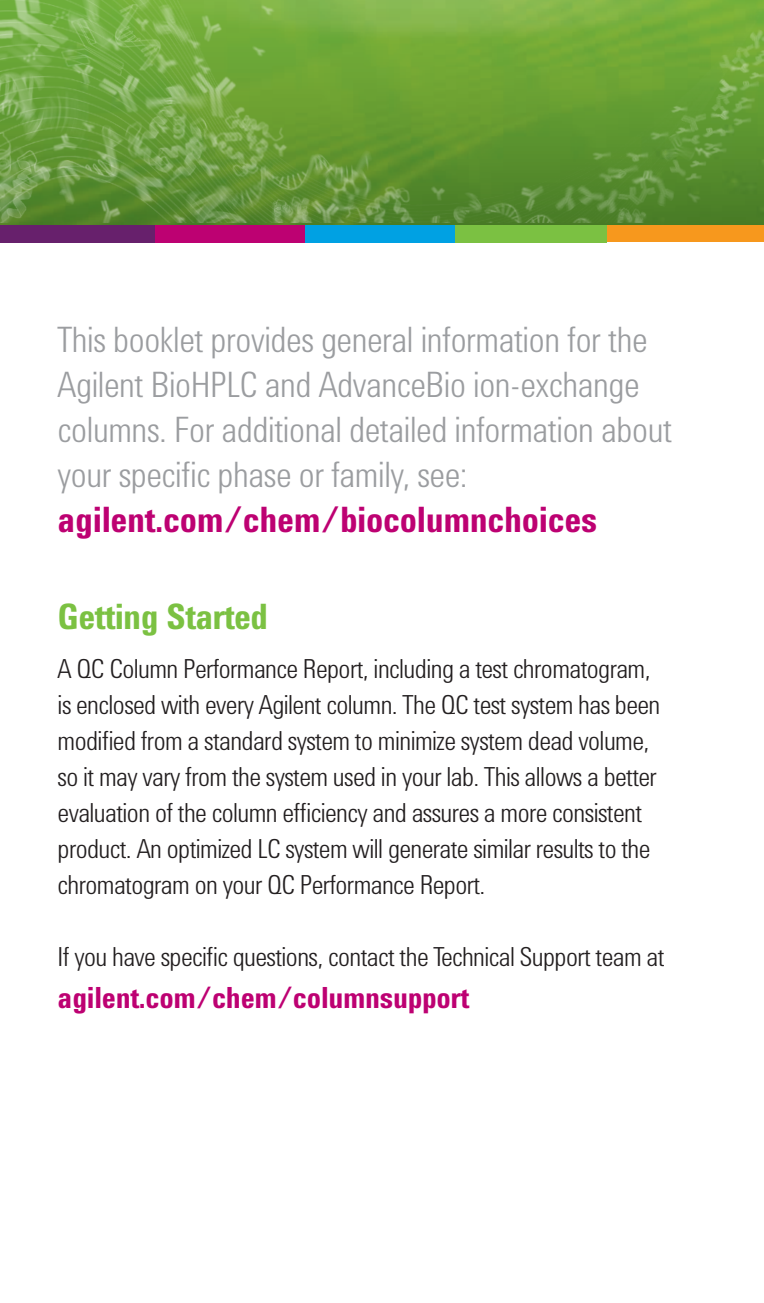
<style>
.page{position:relative;width:764px;height:1303px;background:#fff}
.page>*{position:absolute;margin:0;border:0;box-sizing:border-box;transform-origin:0 0}
.t1{font:300 36px/45px "Agilent Condensed CFF";letter-spacing:-.01em;color:#9b9da0}
.t2{font:700 36px "Agilent Condensed CFF";letter-spacing:-.01em;color:#bd0172}
.t3{font:700 36px "Agilent Condensed CFF";letter-spacing:-.02em;color:#7bc142}
.t4{font:700 30px "Agilent Condensed CFF";letter-spacing:-.01em;color:#bd0172}
.t5{font:300 27px/36px "Agilent Condensed CFF";letter-spacing:-.02em;color:#231f20}
</style>
<div class="page">
<div style="left:0;top:223px;width:199px;height:19px;background:#67206c"></div>
<div style="left:155px;top:223px;width:152px;height:19px;background:#bd0172"></div>
<div style="left:607px;top:223px;width:157px;height:19px;background:#f7981d"></div>
<div style="left:305px;top:223px;width:152px;height:19px;background:#00a1e3"></div>
<div style="left:455px;top:223px;width:152px;height:19px;background:#7bc142"></div>
<img style="left:0;top:0;width:764px;height:223px">
<svg style="left:0;top:0;width:5px;height:6px"></svg>
<svg style="left:758px;top:0;width:6px;height:6px"></svg>
<h1 class="t1" style="left:58px;top:314px;width:616px">This booklet provides general information for the Agilent BioHPLC and AdvanceBio ion-exchange columns. For additional detailed information about your specific phase or family, see:</h1>
<h1 class="t2" style="left:58px;top:492px;width:541px">agilent.com/chem/biocolumnchoices</h1>
<h1 class="t3" style="left:58px;top:589px;width:212px">Getting Started</h1>
<p class="t5" style="left:58px;top:649px;width:604px">A QC Column Performance Report, including a test chromatogram, is enclosed with every Agilent column. The QC test system has been modified from a standard system to minimize system dead volume, so it may vary from the system used in your lab. This allows a better evaluation of the column efficiency and assures a more consistent product. An optimized LC system will generate similar results to the chromatogram on your QC Performance Report.</p>
<p class="t5" style="left:58px;top:937px;width:608px">If you have specific questions, contact the Technical Support team at</p>
<p class="t4" style="left:58px;top:975px;width:413px">agilent.com/chem/columnsupport</p>
</div>
